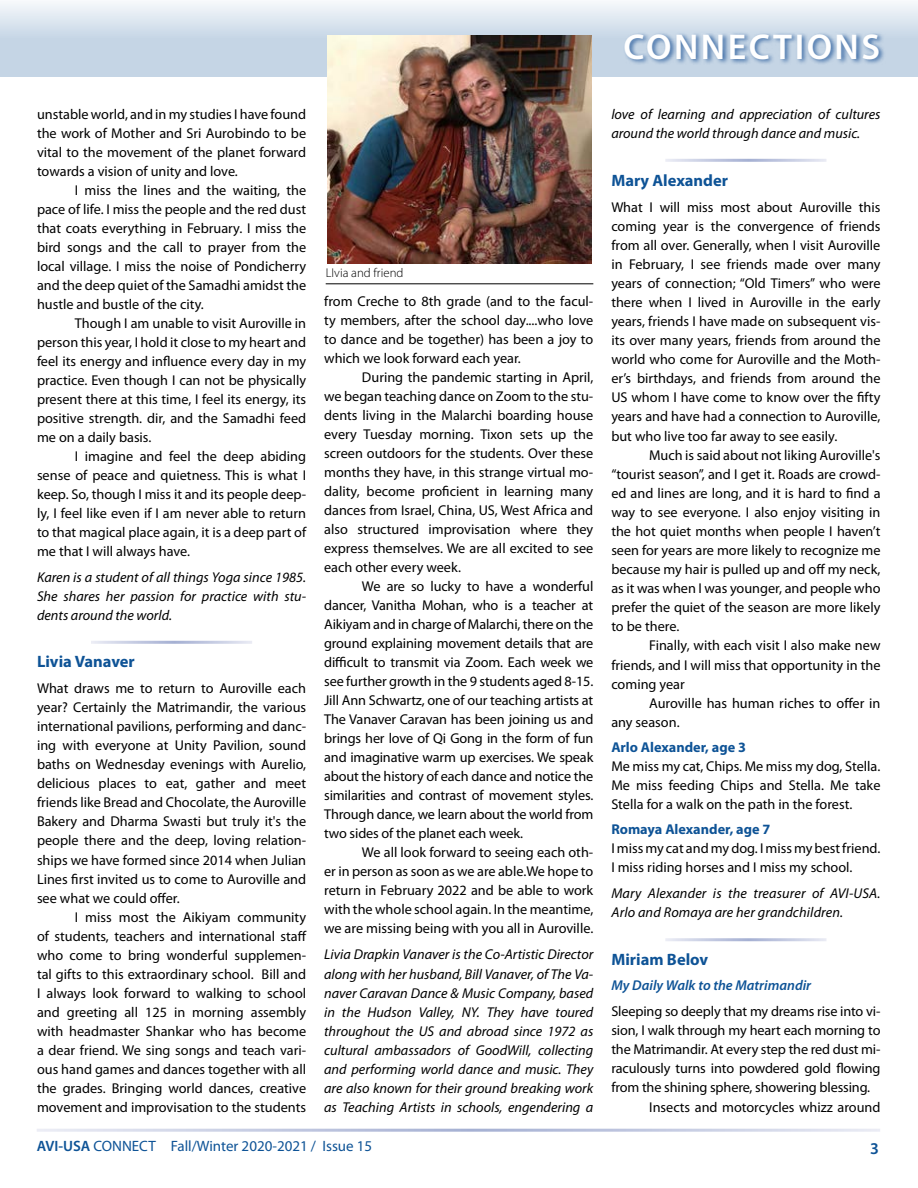
<style>
.page{position:relative;width:918px;height:1188px;background:#fff}
.page>*{position:absolute;margin:0;border:0;box-sizing:border-box;transform-origin:0 0}
.main_head{font:600 36px "Myriad Pro";letter-spacing:.07em;color:#fff}
.sub_hd{font:700 16.5px "Myriad Pro";color:#0e5396}
.t1{font:600 16.5px "Myriad Pro";color:#0e5396}
.t2{font:15px "Myriad Pro";color:#0e5396}
.text{font:14.25px/19px "Myriad Pro";color:#000;text-align:justify}
._1st_paragraph_sub_p{font:14.25px/19px "Myriad Pro";color:#000;text-align:justify}
._1st_par_in_text_aft{font:14.25px/19px "Myriad Pro";letter-spacing:-.01em;color:#000;text-align:justify}
._1st_par_italic_text{font:italic 14.25px/19px "Myriad Pro";color:#000;text-align:justify}
.bio{font:italic 14.25px/19px "Myriad Pro";letter-spacing:.01em;color:#000}
.sub_sub_hd{font:700 14.25px "Myriad Pro";color:#0e5396}
.sub_sub_hd-2{font:italic 600 14.25px "Myriad Pro";color:#0e5396}
.t3{font:300 12.75px "Myriad Pro";color:#000}
.s1{font-weight:600}
</style>
<div class="page">
<div style="left:0;top:0;width:918px;height:77px;background:linear-gradient(to bottom,#ebf1f6,#b8ccdf)"></div>
<div style="left:623px;top:32px;width:263px;height:34px;background:#184f94;opacity:.75"></div>
<hr style="left:326px;top:284px;width:267px;height:1px;background:#000">
<img style="left:327px;top:36px;width:265px;height:228px">
<p class="main_head" style="left:624px;top:24px;width:258px">CONNECTIONS</p>
<p class="text" style="left:37px;top:104px;width:271px">unstable world, and in my studies I have found the work of Mother and Sri Aurobindo to be vital to the movement of the planet forward towards a vision of unity and love.</p>
<p class="text" style="left:37px;top:180px;width:271px;text-indent:38px">I miss the lines and the waiting, the pace of life. I miss the people and the red dust that coats everything in February. I miss the bird songs and the call to prayer from the local village. I miss the noise of Pondicherry and the deep quiet of the Samadhi amidst the hustle and bustle of the city.</p>
<p class="text" style="left:37px;top:313px;width:271px;text-indent:38px">Though I am unable to visit Auroville in person this year, I hold it close to my heart and feel its energy and influence every day in my practice. Even though I can not be physically present there at this time, I feel its energy, its positive strength. dir, and the Samadhi feed me on a daily basis.</p>
<p class="text" style="left:37px;top:446px;width:271px;text-indent:38px">I imagine and feel the deep abiding sense of peace and quietness. This is what I keep. So, though I miss it and its people deep&shy;ly, I feel like even if I am never able to return to that magical place again, it is a deep part of me that I will always have.</p>
<p class="_1st_par_italic_text" style="left:37px;top:567px;width:271px">Karen is a student of all things Yoga since 1985.<br>She shares her passion for practice with stu&shy;dents around the world.</p>
<p class="sub_hd" style="left:37px;top:651px;width:99px">Livia Vanaver</p>
<p class="_1st_par_in_text_aft" style="left:37px;top:679px;width:271px">What draws me to return to Auroville each year? Certainly the Matrimandir, the various international pavilions, performing and danc&shy;ing with everyone at Unity Pavilion, sound baths on Wednesday evenings with Aurelio, delicious places to eat, gather and meet friends like Bread and Chocolate, the Auroville Bakery and Dharma Swasti but truly it's the people there and the deep, loving relation&shy;ships we have formed since 2014 when Julian Lines first invited us to come to Auroville and see what we could offer.</p>
<p class="text" style="left:37px;top:907px;width:271px;text-indent:38px">I miss most the Aikiyam community of students, teachers and international staff who come to bring wonderful supplemen&shy;tal gifts to this extraordinary school. Bill and I always look forward to walking to school and greeting all 125 in morning assembly with headmaster Shankar who has become a dear friend. We sing songs and teach vari&shy;ous hand games and dances together with all the grades. Bringing world dances, creative movement and improvisation to the students</p>
<p class="t3" style="left:326px;top:265px;width:79px">LIvia and friend</p>
<p class="text" style="left:324px;top:292px;width:271px">from Creche to 8th grade (and to the facul&shy;ty members, after the school day....who love to dance and be together) has been a joy to which we look forward each year.</p>
<p class="text" style="left:324px;top:368px;width:271px;text-indent:38px">During the pandemic starting in April, we began teaching dance on Zoom to the stu&shy;dents living in the Malarchi boarding house every Tuesday morning. Tixon sets up the screen outdoors for the students. Over these months they have, in this strange virtual mo&shy;dality, become proficient in learning many dances from Israel, China, US, West Africa and also structured improvisation where they express themselves. We are all excited to see each other every week.</p>
<p class="text" style="left:324px;top:577px;width:271px;text-indent:38px">We are so lucky to have a wonderful dancer, Vanitha Mohan, who is a teacher at Aikiyam and in charge of Malarchi, there on the ground explaining movement details that are difficult to transmit via Zoom. Each week we see further growth in the 9 students aged 8-15.<br>Jill Ann Schwartz, one of our teaching artists at The Vanaver Caravan has been joining us and brings her love of Qi Gong in the form of fun and imaginative warm up exercises. We speak about the history of each dance and notice the similarities and contrast of movement styles.<br>Through dance, we learn about the world from two sides of the planet each week.</p>
<p class="text" style="left:324px;top:843px;width:271px;text-indent:38px">We all look forward to seeing each oth&shy;er in person as soon as we are able.We hope to return in February 2022 and be able to work with the whole school again. In the meantime, we are missing being with you all in Auroville.</p>
<p class="_1st_par_italic_text" style="left:324px;top:945px;width:271px">Livia Drapkin Vanaver is the Co-Artistic Director along with her husband, Bill Vanaver, of The Va&shy;naver Caravan Dance &amp; Music Company, based in the Hudson Valley, NY. They have toured throughout the US and abroad since 1972 as cultural ambassadors of GoodWill, collecting and performing world dance and music. They are also known for their ground breaking work as Teaching Artists in schools, engendering a</p>
<p class="_1st_par_italic_text" style="left:611px;top:104px;width:271px">love of learning and appreciation of cultures around the world through dance and music.</p>
<p class="sub_hd" style="left:611px;top:169px;width:118px">Mary Alexander</p>
<p class="_1st_paragraph_sub_p" style="left:611px;top:197px;width:271px">What I will miss most about Auroville this coming year is the convergence of friends from all over. Generally, when I visit Auroville in February, I see friends made over many years of connection; “Old Timers” who were there when I lived in Auroville in the early years, friends I have made on subsequent vis&shy;its over many years, friends from around the world who come for Auroville and the Moth&shy;er’s birthdays, and friends from around the US whom I have come to know over the fifty years and have had a connection to Auroville, but who live too far away to see easily.</p>
<p class="text" style="left:611px;top:445px;width:271px;text-indent:38px">Much is said about not liking Auroville's “tourist season”, and I get it. Roads are crowd&shy;ed and lines are long, and it is hard to find a way to see everyone. I also enjoy visiting in the hot quiet months when people I haven’t seen for years are more likely to recognize me because my hair is pulled up and off my neck, as it was when I was younger, and people who prefer the quiet of the season are more likely to be there.</p>
<p class="text" style="left:611px;top:636px;width:271px;text-indent:38px">Finally, with each visit I also make new friends, and I will miss that opportunity in the coming year</p>
<p class="text" style="left:611px;top:693px;width:271px;text-indent:38px">Auroville has human riches to offer in any season.</p>
<p class="sub_sub_hd" style="left:611px;top:738px;width:136px">Arlo Alexander, age 3</p>
<p class="_1st_paragraph_sub_p" style="left:611px;top:756px;width:271px">Me miss my cat, Chips. Me miss my dog, Stella.<br>Me miss feeding Chips and Stella. Me take Stella for a walk on the path in the forest.</p>
<p class="sub_sub_hd" style="left:611px;top:820px;width:161px">Romaya Alexander, age 7</p>
<p class="_1st_paragraph_sub_p" style="left:611px;top:839px;width:271px">I miss my cat and my dog. I miss my best friend.<br>I miss riding horses and I miss my school.</p>
<p class="bio" style="left:611px;top:884px;width:271px">Mary Alexander is the treasurer of AVI-USA.<br>Arlo and Romaya are her grandchildren.</p>
<p class="sub_hd" style="left:611px;top:949px;width:99px">Miriam Belov</p>
<p class="sub_sub_hd-2" style="left:611px;top:976px;width:201px">My Daily Walk to the Matrimandir</p>
<p class="_1st_par_in_text_aft" style="left:611px;top:1002px;width:271px">Sleeping so deeply that my dreams rise into vi&shy;sion, I walk through my heart each morning to the Matrimandir. At every step the red dust mi&shy;raculously turns into powdered gold flowing from the shining sphere, showering blessing.</p>
<p class="text" style="left:649px;top:1097px;width:233px">Insects and motorcycles whizz around</p>
<p class="t2" style="left:37px;top:1137px;width:337px"><span class="s1">AVI-USA</span> CONNECT Fall/Winter 2020-2021 / Issue 15</p>
<p class="t1" style="left:870px;top:1138px;width:10px">3</p>
</div>
